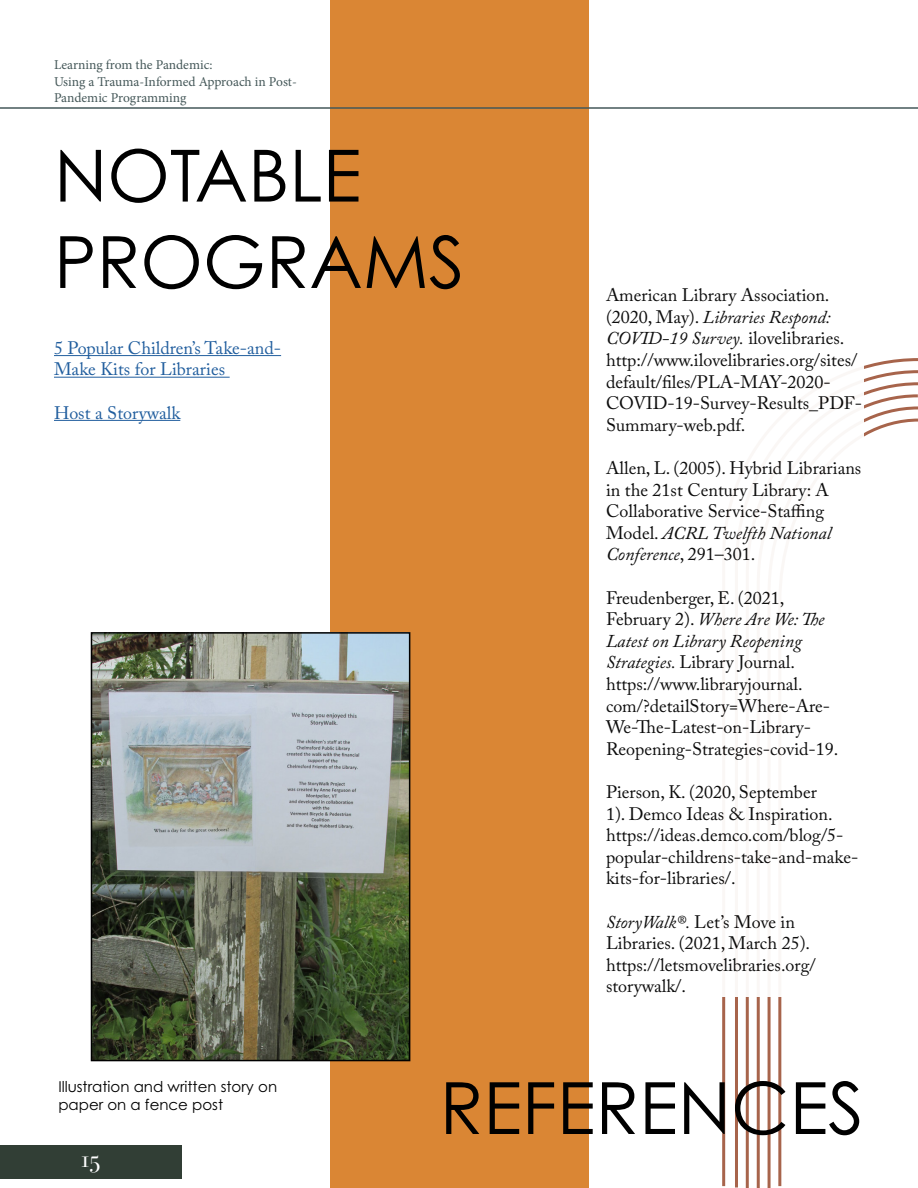
<style>
.page{position:relative;width:918px;height:1188px;background:#fff}
.page>*{position:absolute;margin:0;border:0;box-sizing:border-box;transform-origin:0 0}
.t1{font:72px/86.4px "Century Gothic Pro";color:#000}
.t2{font:24px "Bodoni Svty Two SCITCTT";color:#fff}
.t3{font:18px/21.6px "Adobe Caslon Pro";color:#000}
.t4{font:18px/21.6px "Adobe Caslon Pro";color:#215e9e}
.t5{font:15px/18px "Century Gothic Pro";color:#000}
.t6{font:13.5px/16.2px "Minion Pro";color:#455859}
.s1{font-style:italic}
</style>
<div class="page">
<div style="left:330px;top:0;width:258px;height:1187px;background:#da8634"></div>
<svg style="left:766px;top:405px;width:152px;height:783px"></svg>
<div style="left:606px;top:288px;width:258px;height:709px;background:#fff"></div>
<img style="left:94px;top:635px;width:313px;height:423px">
<div style="left:91px;top:632px;width:319px;height:429px;border:2px solid #000"></div>
<hr style="left:54px;top:420px;width:126px;height:1px;background:#215e9e">
<hr style="left:54px;top:377px;width:176px;height:1px;background:#215e9e">
<hr style="left:54px;top:355px;width:227px;height:1px;background:#215e9e">
<hr style="left:0;top:107px;width:918px;height:2px;background:#455859">
<div style="left:0;top:1145px;width:182px;height:34px;background:#313e35"></div>
<p class="t6" style="left:54px;top:57px;width:244px">Learning from the Pandemic:<br>Using a Trauma-Informed Approach in Post-<br>Pandemic Programming</p>
<h3 class="t1" style="left:54px;top:131px;width:412px">NOTABLE<br>PROGRAMS</h3>
<p class="t4" style="left:54px;top:337px;width:229px">5 Popular Children’s Take-and-<br>Make Kits for Libraries</p>
<p class="t4" style="left:54px;top:402px;width:128px">Host a Storywalk</p>
<p class="t3" style="left:606px;top:284px;width:258px">American Library Association. (2020, May). <span class="s1">Libraries Respond:<br>COVID-19 Survey.</span> ilovelibraries. http://www.ilovelibraries.org/sites/ default/files/PLA-MAY-2020-<br>COVID-19-Survey-Results_PDF-<br>Summary-web.pdf.</p>
<p class="t3" style="left:606px;top:457px;width:257px">Allen, L. (2005). Hybrid Librarians in the 21st Century Library: A<br>Collaborative Service-Staffing<br>Model. <span class="s1">ACRL Twelfth National<br>Conference</span>, 291–301.</p>
<p class="t3" style="left:606px;top:587px;width:234px">Freudenberger, E. (2021,<br>February 2). <span class="s1">Where Are We: The<br>Latest on Library Reopening<br>Strategies.</span> Library Journal. https://www.libraryjournal. com/?detailStory=Where-Are-<br>We-The-Latest-on-Library-<br>Reopening-Strategies-covid-19.</p>
<p class="t3" style="left:606px;top:781px;width:254px">Pierson, K. (2020, September<br>1). Demco Ideas &amp; Inspiration. https://ideas.demco.com/blog/5- popular-childrens-take-and-make&shy;kits-for-libraries/.</p>
<p class="t3" style="left:606px;top:911px;width:211px"><span class="s1">StoryWalk®.</span> Let’s Move in<br>Libraries. (2021, March 25). https://letsmovelibraries.org/ storywalk/.</p>
<p class="t5" style="left:58px;top:1077px;width:220px">Illustration and written story on paper on a fence post</p>
<h2 class="t2" style="left:81px;top:1145px;width:20px">15</h2>
<h3 class="t1" style="left:440px;top:1064px;width:426px">REFERENCES</h3>
</div>
